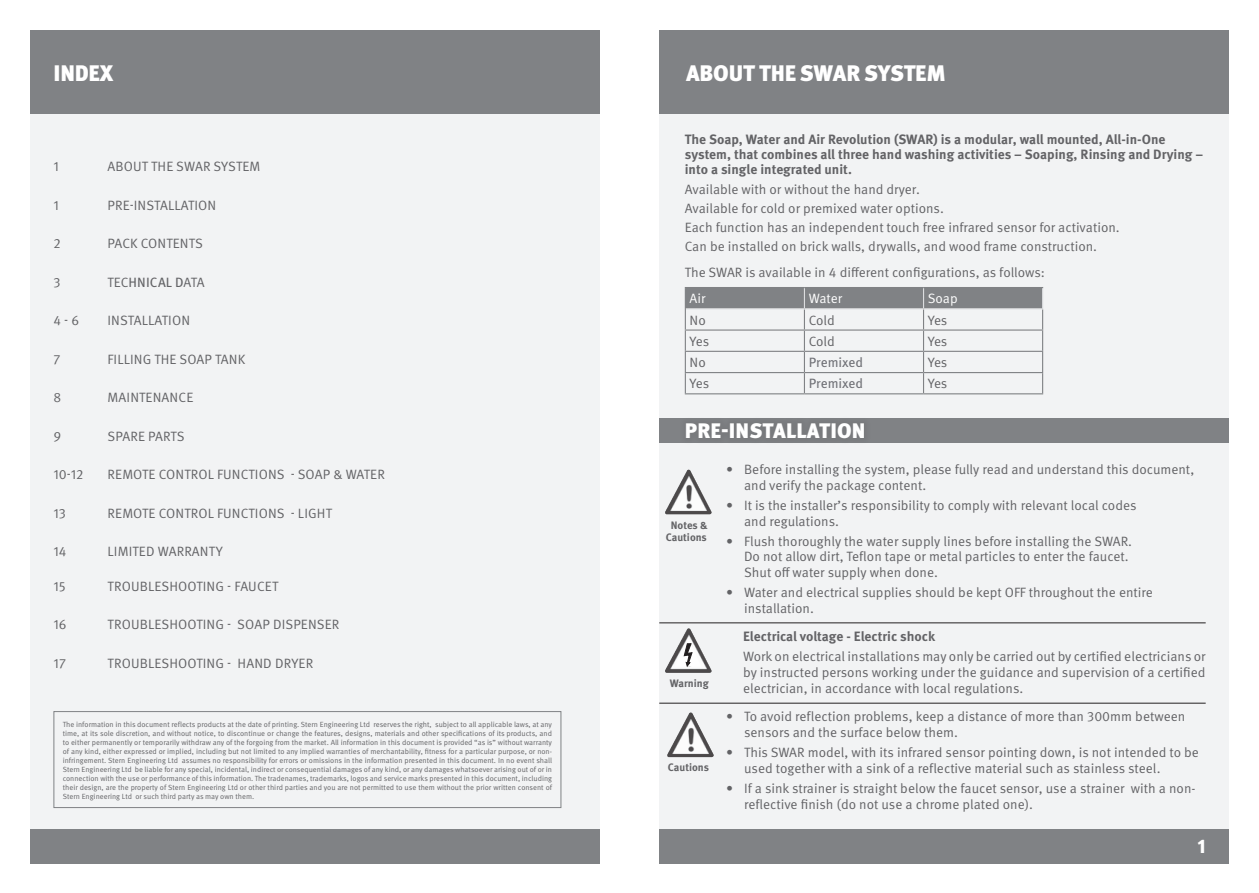
<style>
.page{position:relative;width:1259px;height:893px;background:#fff}
.page>*{position:absolute;margin:0;border:0;box-sizing:border-box;transform-origin:0 0}
.t1{font:900 22.5px "Meta Pro";letter-spacing:-.01em;color:#fff}
.t2{font:900 21px "Meta Pro";letter-spacing:.01em;color:#fff}
.t3{font:900 19.5px "Meta Pro";color:#fff}
.t4{font:13.5px/15.8px "Meta Pro Norm";color:#636366}
.t5{font:700 13.5px/15px "Meta Pro";color:#636366}
.t6{font:13.5px "Meta Pro";color:#707177}
.t7{font:13.5px "Meta Pro";letter-spacing:.01em;color:#636366}
.t8{font:13.5px "Meta Pro Norm";color:#fff}
.t9{font:700 10.8px/12.1px "Meta Pro";color:#636366;text-align:center}
.t10{font:7.5px/9px "Meta Pro Norm";color:#636366;text-align:justify}
.s1{font-family:"Meta Pro Norm"}
</style>
<div class="page">
<div style="left:659px;top:104px;width:570px;height:742px;background:#f2f3f4"></div>
<div style="left:30px;top:104px;width:570px;height:742px;background:#f2f3f4"></div>
<div style="left:30px;top:30px;width:570px;height:83px;background:#808285"></div>
<div style="left:30px;top:829px;width:570px;height:34px;background:#808285"></div>
<div style="left:659px;top:829px;width:570px;height:34px;background:#808285"></div>
<div style="left:659px;top:30px;width:570px;height:83px;background:#808285"></div>
<div style="left:659px;top:418px;width:570px;height:24px;background:#808285"></div>
<div style="left:679px;top:415px;width:193px;height:31px;background:#231f20;opacity:.08"></div>
<hr style="left:659px;top:622px;width:546px;height:1px;background:#231f20">
<hr style="left:659px;top:703px;width:546px;height:1px;background:#231f20">
<img style="left:665px;top:470px;width:47px;height:44px">
<img style="left:665px;top:628px;width:47px;height:45px">
<svg style="left:674px;top:638px;width:27px;height:29px"></svg>
<img style="left:667px;top:712px;width:47px;height:45px">
<div style="left:54px;top:711px;width:507px;height:97px;border:1px solid #808285"></div>
<hr style="left:923px;top:393px;width:120px;height:1px;background:#808285">
<hr style="left:804px;top:393px;width:119px;height:1px;background:#808285">
<hr style="left:685px;top:393px;width:119px;height:1px;background:#808285">
<hr style="left:923px;top:287px;width:120px;height:1px;background:#808285">
<hr style="left:804px;top:287px;width:119px;height:1px;background:#808285">
<hr style="left:685px;top:287px;width:119px;height:1px;background:#808285">
<svg style="left:685px;top:288px;width:358px;height:105px"></svg>
<h1 class="t1" style="left:54px;top:64px;width:61px">INDEX</h1>
<h1 class="t1" style="left:686px;top:64px;width:261px">ABOUT THE SWAR SYSTEM</h1>
<p class="t4" style="left:54px;top:158px;width:7px">1</p>
<p class="t4" style="left:108px;top:158px;width:154px">ABOUT THE SWAR SYSTEm</p>
<p class="t4" style="left:54px;top:196px;width:7px">1</p>
<p class="t4" style="left:108px;top:196px;width:110px">PRE-INSTALLATION</p>
<p class="t4" style="left:54px;top:236px;width:9px">2</p>
<p class="t4" style="left:108px;top:236px;width:97px">Pack contents</p>
<p class="t4" style="left:54px;top:274px;width:9px">3</p>
<p class="t7" style="left:108px;top:277px;width:98px"><span class="s1">tec</span>HNICAL D<span class="s1">ata</span></p>
<p class="t4" style="left:54px;top:312px;width:27px">4 - 6</p>
<p class="t4" style="left:108px;top:312px;width:84px">INSTALLATION</p>
<p class="t4" style="left:54px;top:350px;width:8px">7</p>
<p class="t4" style="left:108px;top:350px;width:139px">FILLING THE SOAP TANK</p>
<p class="t4" style="left:54px;top:390px;width:9px">8</p>
<p class="t4" style="left:108px;top:390px;width:87px">maIntenance</p>
<p class="t4" style="left:54px;top:427px;width:9px">9</p>
<p class="t4" style="left:108px;top:427px;width:79px">SPARE PARTS</p>
<p class="t4" style="left:54px;top:466px;width:31px">10-12</p>
<p class="t4" style="left:108px;top:466px;width:279px">REmOTE CONTROL FUNCTIONS - SOAP &amp; WATER</p>
<p class="t4" style="left:54px;top:504px;width:14px">13</p>
<p class="t4" style="left:108px;top:504px;width:226px">REmOTE CONTROL FUNCTIONS - LIGHT</p>
<p class="t4" style="left:54px;top:543px;width:14px">14</p>
<p class="t4" style="left:108px;top:543px;width:117px">LImITED WARRANTY</p>
<p class="t4" style="left:54px;top:577px;width:14px">15</p>
<p class="t4" style="left:108px;top:577px;width:172px">TROUBLESHOOTING - FAUCET</p>
<p class="t4" style="left:54px;top:616px;width:15px">16</p>
<p class="t4" style="left:108px;top:616px;width:233px">TROUBLESHOOTING - SOAP DISPENSER</p>
<p class="t4" style="left:54px;top:654px;width:14px">17</p>
<p class="t4" style="left:108px;top:654px;width:207px">TROUBLESHOOTING - HAND DRYER</p>
<p class="t10" style="left:63px;top:719px;width:491px">The information in this document reflects products at the date of printing. Stern Engineering Ltd reserves the right, subject to all applicable laws, at any time, at its sole discretion, and without notice, to discontinue or change the features, designs, materials and other specifications of its products, and to either permanently or temporarily withdraw any of the forgoing from the market. All information in this document is provided “as is” without warranty of any kind, either expressed or implied, including but not limited to any implied warranties of merchantability, fitness for a particular purpose, or non&shy;infringement. Stern Engineering Ltd assumes no responsibility for errors or omissions in the information presented in this document. In no event shall Stern Engineering Ltd be liable for any special, incidental, indirect or consequential damages of any kind, or any damages whatsoever arising out of or in connection with the use or performance of this information. The tradenames, trademarks, logos and service marks presented in this document, including their design, are the property of Stern Engineering Ltd or other third parties and you are not permitted to use them without the prior written consent of Stern Engineering Ltd or such third party as may own them.</p>
<p class="t5" style="left:685px;top:133px;width:520px">The Soap, Water and Air Revolution (SWAR) is a modular, wall mounted, All-in-One system, that combines all three hand washing activities – Soaping, Rinsing and Drying – into a single integrated unit.</p>
<p class="t4" style="left:685px;top:178px;width:436px;line-height:19.2px">Available with or without the hand dryer.<br>Available for cold or premixed water options.<br>Each function has an independent touch free infrared sensor for activation.<br>Can be installed on brick walls, drywalls, and wood frame construction.</p>
<p class="t4" style="left:685px;top:263px;width:362px">The SWAR is available in 4 different configurations, as follows:</p>
<p class="t8" style="left:927px;top:288px;width:31px">Soap</p>
<p class="t8" style="left:689px;top:288px;width:17px">Air</p>
<p class="t4" style="left:689px;top:311px;width:18px">No</p>
<p class="t4" style="left:808px;top:311px;width:28px">Cold</p>
<p class="t4" style="left:927px;top:311px;width:21px">Yes</p>
<p class="t4" style="left:689px;top:332px;width:21px">Yes</p>
<p class="t4" style="left:808px;top:332px;width:28px">Cold</p>
<p class="t4" style="left:927px;top:332px;width:21px">Yes</p>
<p class="t4" style="left:689px;top:354px;width:18px">No</p>
<p class="t6" style="left:808px;top:357px;width:56px">Premixed</p>
<p class="t4" style="left:927px;top:354px;width:21px">Yes</p>
<p class="t4" style="left:689px;top:375px;width:21px">Yes</p>
<p class="t6" style="left:808px;top:378px;width:56px">Premixed</p>
<p class="t4" style="left:927px;top:375px;width:21px">Yes</p>
<p class="t8" style="left:808px;top:288px;width:35px">Water</p>
<h2 class="t2" style="left:685px;top:422px;width:182px">PRE-INSTALLATION</h2>
<p class="t4" style="left:744px;top:461px;width:452px;text-indent:-18px">• Before installing the system, please fully read and understand this document, and verify the package content.</p>
<p class="t4" style="left:744px;top:496px;width:394px;text-indent:-18px">• It is the installer’s responsibility to comply with relevant local codes and regulations.</p>
<p class="t4" style="left:744px;top:532px;width:389px;text-indent:-18px">• Flush thoroughly the water supply lines before installing the SWAR.<br>Do not allow dirt, Teflon tape or metal particles to enter the faucet.<br>Shut off water supply when done.</p>
<p class="t4" style="left:744px;top:584px;width:410px;text-indent:-18px">• Water and electrical supplies should be kept OFF throughout the entire installation.</p>
<p class="t5" style="left:743px;top:630px;width:194px">Electrical voltage - Electric shock</p>
<p class="t4" style="left:743px;top:648px;width:464px;text-align:justify">Work on electrical installations may only be carried out by certified electricians or by instructed persons working under the guidance and supervision of a certified electrician, in accordance with local regulations.</p>
<p class="t4" style="left:744px;top:708px;width:443px;text-indent:-18px">• To avoid reflection problems, keep a distance of more than 300mm between sensors and the surface below them.</p>
<p class="t4" style="left:744px;top:744px;width:456px;text-indent:-18px">• This SWAR model, with its infrared sensor pointing down, is not intended to be used together with a sink of a reflective material such as stainless steel.</p>
<p class="t4" style="left:744px;top:780px;width:453px;text-indent:-18px">• If a sink strainer is straight below the faucet sensor, use a strainer with a non&shy;reflective finish (do not use a chrome plated one).</p>
<p class="t9" style="left:666px;top:519px;width:43px">Notes &amp;<br>Cautions</p>
<p class="t9" style="left:670px;top:678px;width:41px">Warning</p>
<p class="t9" style="left:668px;top:762px;width:43px">Cautions</p>
<h3 class="t3" style="left:1197px;top:838px;width:10px">1</h3>
</div>
